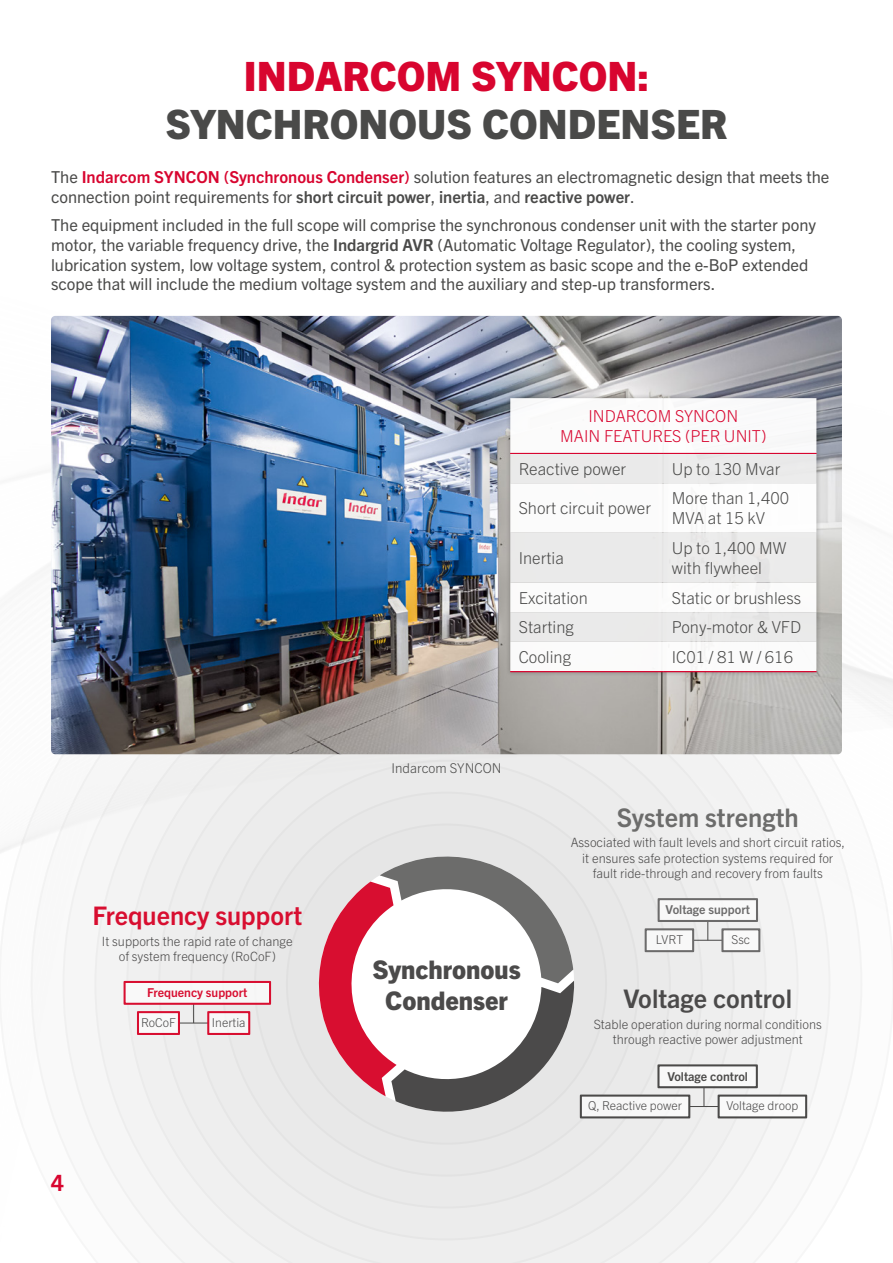
<style>
.page{position:relative;width:893px;height:1263px;background:#fff}
.page>*{position:absolute;margin:0;border:0;box-sizing:border-box;transform-origin:0 0}
.t1{font:800 40.5px "Trade Gothic Next LT Pro";color:#4a4a49}
.t2{font:800 40.5px "Trade Gothic Next LT Pro";color:#d8052f}
.t3{font:800 25.65px/30.8px "Trade Gothic Next LT Pro";color:#4b4a4a;text-align:center}
.t4{font:700 25.65px "Trade Gothic Next LT Pro";color:#d80e30}
.t5{font:700 25.65px "Trade Gothic Next LT Pro";color:#6c6c6b}
.t6{font:700 25.65px "Trade Gothic Next LT Pro";color:#4b4a4a}
.t7{font:700 22.5px "Trade Gothic Next LT Pro";color:#d8052f}
.t8{font:16.5px/19.8px "Trade Gothic Next LT Pro";color:#4a4a49}
.t9{font:300 16.5px/19.8px "Trade Gothic Next LT Pro";color:#4a4a49}
.t10{font:300 16.5px/19.8px "Trade Gothic Next LT Pro";color:#d8052f;text-align:center}
.t11{font:300 13.5px "Trade Gothic Next LT Pro";color:#4a4a49}
.t12{font:300 12.9px/15.5px "Trade Gothic Next LT Pro";color:#4b4a4a;text-align:center}
.t13{font:300 12.3px "Trade Gothic Next LT Pro";color:#4b4a4a}
.t14{font:700 12.3px "Trade Gothic Next LT Pro";color:#d80e30}
.t15{font:700 12.3px "Trade Gothic Next LT Pro";color:#4b4a49}
.t16{font:700 12.3px "Trade Gothic Next LT Pro";color:#6c6b6b}
.s1{font-weight:700;color:#d8052f}
.s2{font-weight:700}
</style>
<div class="page">
<div style="left:62px;top:754px;width:768px;height:450px;background:#f6f6f6"></div>
<div style="left:94px;top:754px;width:705px;height:494px;background:#f5f5f5"></div>
<div style="left:126px;top:754px;width:641px;height:509px;background:#f3f3f3"></div>
<div style="left:158px;top:754px;width:577px;height:509px;background:#eee"></div>
<div style="left:191px;top:729px;width:511px;height:510px;background:#eaeaea;border-radius:50%"></div>
<svg style="left:318px;top:856px;width:257px;height:256px"></svg>
<svg style="left:179px;top:1005px;width:28px;height:18px"></svg>
<div style="left:125px;top:982px;width:145px;height:22px;background:#f8f8f8"></div>
<div style="left:124px;top:981px;width:147px;height:24px;border:2px solid #d80e30"></div>
<div style="left:138px;top:1012px;width:41px;height:22px;background:#fff"></div>
<div style="left:137px;top:1011px;width:43px;height:24px;border:2px solid #d80e30"></div>
<div style="left:208px;top:1012px;width:41px;height:22px;background:#f7f7f7"></div>
<div style="left:207px;top:1011px;width:43px;height:24px;border:2px solid #d80e30"></div>
<hr style="left:689px;top:1106px;width:30px;height:1px;background:#4b4a49">
<svg style="left:703px;top:1088px;width:1px;height:18px"></svg>
<div style="left:658px;top:1065px;width:99px;height:22px;background:#fff"></div>
<div style="left:657px;top:1064px;width:101px;height:24px;border:2px solid #4b4a49"></div>
<div style="left:581px;top:1095px;width:108px;height:22px;background:#f7f7f7"></div>
<div style="left:580px;top:1094px;width:110px;height:24px;border:2px solid #4b4a49"></div>
<div style="left:719px;top:1095px;width:87px;height:22px;background:#fff"></div>
<div style="left:718px;top:1094px;width:89px;height:24px;border:2px solid #4b4a49"></div>
<svg style="left:694px;top:922px;width:28px;height:19px"></svg>
<div style="left:659px;top:899px;width:98px;height:22px;background:#fff"></div>
<div style="left:658px;top:898px;width:100px;height:24px;border:2px solid #6c6b6b"></div>
<div style="left:646px;top:929px;width:47px;height:22px;background:#f8f8f8"></div>
<div style="left:645px;top:928px;width:49px;height:24px;border:2px solid #6c6b6b"></div>
<div style="left:722px;top:929px;width:37px;height:22px;background:#fff"></div>
<div style="left:721px;top:928px;width:39px;height:24px;border:2px solid #6c6b6b"></div>
<img style="left:51px;top:316px;width:791px;height:438px">
<div style="left:506px;top:394px;width:315px;height:283px;background:#000;opacity:.25"></div>
<svg style="left:510px;top:398px;width:306px;height:273px"></svg>
<div style="left:510px;top:454px;width:306px;height:29px;background:#eaeaea"></div>
<svg style="left:510px;top:533px;width:306px;height:109px"></svg>
<hr style="left:510px;top:453px;width:153px;height:1px;background:#d8052f">
<hr style="left:663px;top:453px;width:153px;height:1px;background:#d8052f">
<hr style="left:510px;top:671px;width:153px;height:1px;background:#d8052f">
<hr style="left:663px;top:671px;width:153px;height:1px;background:#d8052f">
<h1 class="t2" style="left:244px;top:48px;width:407px">INDARCOM SYNCON:</h1>
<h1 class="t1" style="left:165px;top:97px;width:564px">SYNCHRONOUS CONDENSER</h1>
<p class="t8" style="left:51px;top:166px;width:780px">The <span class="s1">Indarcom SYNCON (Synchronous Condenser)</span> solution features an electromagnetic design that meets the connection point requirements for <span class="s2">short circuit power</span>, <span class="s2">inertia</span>, and <span class="s2">reactive power</span>.</p>
<p class="t8" style="left:51px;top:214px;width:767px">The equipment included in the full scope will comprise the synchronous condenser unit with the starter pony motor, the variable frequency drive, the <span class="s2">Indargrid AVR</span> (Automatic Voltage Regulator), the cooling system, lubrication system, low voltage system, control &amp; protection system as basic scope and the e-BoP extended scope that will include the medium voltage system and the auxiliary and step-up transformers.</p>
<h2 class="t4" style="left:92px;top:898px;width:211px">Frequency support</h2>
<p class="t12" style="left:102px;top:932px;width:192px">It supports the rapid rate of change of system frequency (RoCoF)</p>
<p class="t14" style="left:147px;top:984px;width:102px">Frequency support</p>
<p class="t13" style="left:141px;top:1014px;width:36px">RoCoF</p>
<p class="t13" style="left:212px;top:1014px;width:35px">Inertia</p>
<h3 class="t7" style="left:51px;top:1167px;width:14px">4</h3>
<p class="t10" style="left:560px;top:405px;width:208px">INDARCOM SYNCON<br>MAIN FEATURES (PER UNIT)</p>
<p class="t9" style="left:519px;top:458px;width:109px">Reactive power</p>
<p class="t9" style="left:672px;top:458px;width:110px">Up to 130 Mvar</p>
<p class="t9" style="left:519px;top:497px;width:134px">Short circuit power</p>
<p class="t9" style="left:672px;top:487px;width:119px">More than 1,400<br>MVA at 15 kV</p>
<p class="t9" style="left:519px;top:547px;width:47px">Inertia</p>
<p class="t9" style="left:672px;top:537px;width:116px">Up to 1,400 MW with flywheel</p>
<p class="t9" style="left:519px;top:587px;width:71px">Excitation</p>
<p class="t9" style="left:672px;top:587px;width:131px">Static or brushless</p>
<p class="t9" style="left:519px;top:616px;width:57px">Starting</p>
<p class="t9" style="left:672px;top:616px;width:131px">Pony-motor &amp; VFD</p>
<p class="t9" style="left:519px;top:646px;width:54px">Cooling</p>
<p class="t9" style="left:672px;top:646px;width:123px">IC01 / 81 W / 616</p>
<p class="t11" style="left:391px;top:759px;width:111px">Indarcom SYNCON</p>
<h2 class="t5" style="left:617px;top:800px;width:184px">System strength</h2>
<p class="t12" style="left:571px;top:834px;width:276px">Associated with fault levels and short circuit ratios, it ensures safe protection systems required for fault ride-through and recovery from faults</p>
<p class="t16" style="left:666px;top:901px;width:86px">Voltage support</p>
<p class="t13" style="left:656px;top:931px;width:29px">LVRT</p>
<p class="t13" style="left:732px;top:931px;width:20px">Ssc</p>
<h2 class="t3" style="left:372px;top:953px;width:150px">Synchronous<br>Condenser</h2>
<h2 class="t6" style="left:624px;top:981px;width:170px">Voltage control</h2>
<p class="t12" style="left:594px;top:1016px;width:230px">Stable operation during normal conditions through reactive power adjustment</p>
<p class="t15" style="left:667px;top:1068px;width:82px">Voltage control</p>
<p class="t13" style="left:588px;top:1097px;width:95px">Q, Reactive power</p>
<p class="t13" style="left:727px;top:1097px;width:73px">Voltage droop</p>
</div>
